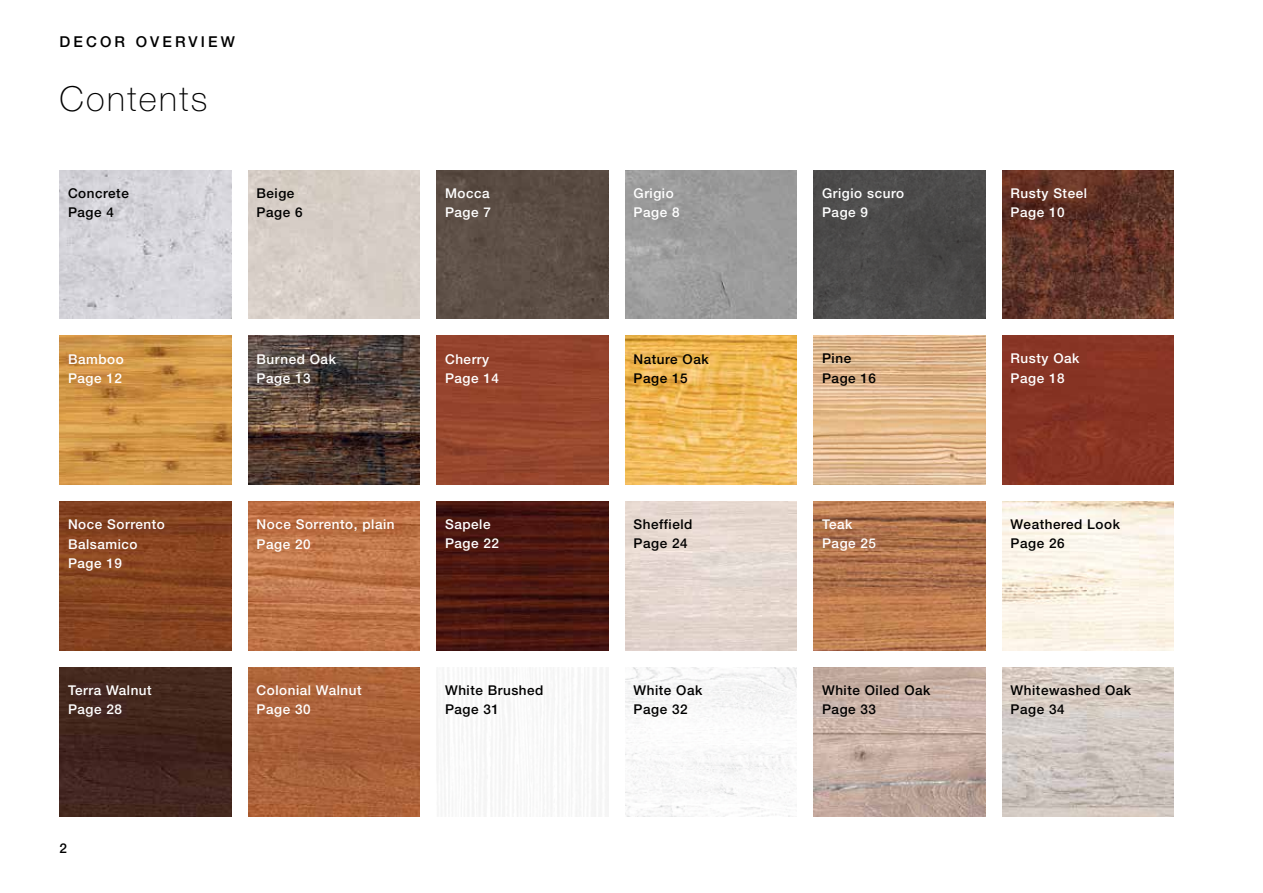
<style>
.page{position:relative;width:1263px;height:893px;background:#fff}
.page>*{position:absolute;margin:0;border:0;box-sizing:border-box;transform-origin:0 0}
.t1{font:100 34.5px "Hoermann Helvetica Neue";letter-spacing:.07em;color:#000}
.t2{font:500 15px "Hoermann Helvetica Neue";letter-spacing:.21em;color:#000}
.t3{font:500 13.5px/19.2px "Hoermann Helvetica Neue";letter-spacing:.04em;color:#fff}
.t4{font:500 13.5px/19.2px "Hoermann Helvetica Neue";letter-spacing:.04em;color:#000}
</style>
<div class="page">
<img style="left:248px;top:668px;width:171px;height:148px">
<img style="left:60px;top:668px;width:171px;height:148px">
<img style="left:813px;top:336px;width:172px;height:149px">
<img style="left:625px;top:336px;width:171px;height:149px">
<img style="left:60px;top:170px;width:171px;height:149px">
<img style="left:60px;top:336px;width:171px;height:149px">
<img style="left:60px;top:502px;width:171px;height:149px">
<img style="left:248px;top:336px;width:171px;height:149px">
<img style="left:248px;top:502px;width:171px;height:149px">
<img style="left:437px;top:336px;width:171px;height:149px">
<img style="left:437px;top:502px;width:171px;height:149px">
<img style="left:437px;top:170px;width:171px;height:149px">
<img style="left:625px;top:668px;width:171px;height:148px">
<img style="left:625px;top:170px;width:171px;height:149px">
<img style="left:813px;top:502px;width:172px;height:149px">
<img style="left:813px;top:668px;width:172px;height:148px">
<img style="left:813px;top:170px;width:172px;height:149px">
<div style="left:1002px;top:336px;width:171px;height:149px;background:#873424"></div>
<img style="left:1002px;top:502px;width:171px;height:149px">
<img style="left:1002px;top:668px;width:171px;height:148px">
<img style="left:1002px;top:170px;width:171px;height:149px">
<p class="t2" style="left:60px;top:31px;width:177px">DECOR OVERVIEW</p>
<h1 class="t1" style="left:60px;top:74px;width:149px">Contents</h1>
<p class="t4" style="left:68px;top:182px;width:62px">Concrete<br>Page 4</p>
<p class="t4" style="left:257px;top:182px;width:47px">Beige<br>Page 6</p>
<p class="t3" style="left:68px;top:348px;width:57px">Bamboo<br>Page 12</p>
<p class="t3" style="left:257px;top:348px;width:81px">Burned Oak<br>Page 13</p>
<p class="t3" style="left:445px;top:182px;width:47px">Mocca<br>Page 7</p>
<p class="t3" style="left:445px;top:348px;width:56px">Cherry<br>Page 14</p>
<p class="t3" style="left:68px;top:514px;width:98px">Noce Sorrento<br>Balsamico<br>Page 19</p>
<p class="t3" style="left:68px;top:680px;width:85px">Terra Walnut<br>Page 28</p>
<p class="t4" style="left:60px;top:837px;width:9px">2</p>
<p class="t3" style="left:257px;top:514px;width:140px">Noce Sorrento, plain<br>Page 20</p>
<p class="t3" style="left:445px;top:514px;width:56px">Sapele<br>Page 22</p>
<p class="t3" style="left:257px;top:680px;width:107px">Colonial Walnut<br>Page 30</p>
<p class="t4" style="left:445px;top:680px;width:100px">White Brushed<br>Page 31</p>
<p class="t3" style="left:633px;top:182px;width:47px">Grigio<br>Page 8</p>
<p class="t4" style="left:633px;top:348px;width:77px">Nature Oak<br>Page 15</p>
<p class="t4" style="left:633px;top:514px;width:60px">Sheffield<br>Page 24</p>
<p class="t4" style="left:633px;top:680px;width:70px">White Oak<br>Page 32</p>
<p class="t3" style="left:822px;top:182px;width:83px">Grigio scuro<br>Page 9</p>
<p class="t3" style="left:1010px;top:182px;width:78px">Rusty Steel<br>Page 10</p>
<p class="t4" style="left:822px;top:348px;width:56px">Pine<br>Page 16</p>
<p class="t3" style="left:1010px;top:348px;width:70px">Rusty Oak<br>Page 18</p>
<p class="t3" style="left:822px;top:514px;width:56px">Teak<br>Page 25</p>
<p class="t4" style="left:1010px;top:514px;width:111px">Weathered Look<br>Page 26</p>
<p class="t4" style="left:822px;top:680px;width:110px">White Oiled Oak<br>Page 33</p>
<p class="t4" style="left:1010px;top:680px;width:122px">Whitewashed Oak<br>Page 34</p>
</div>
